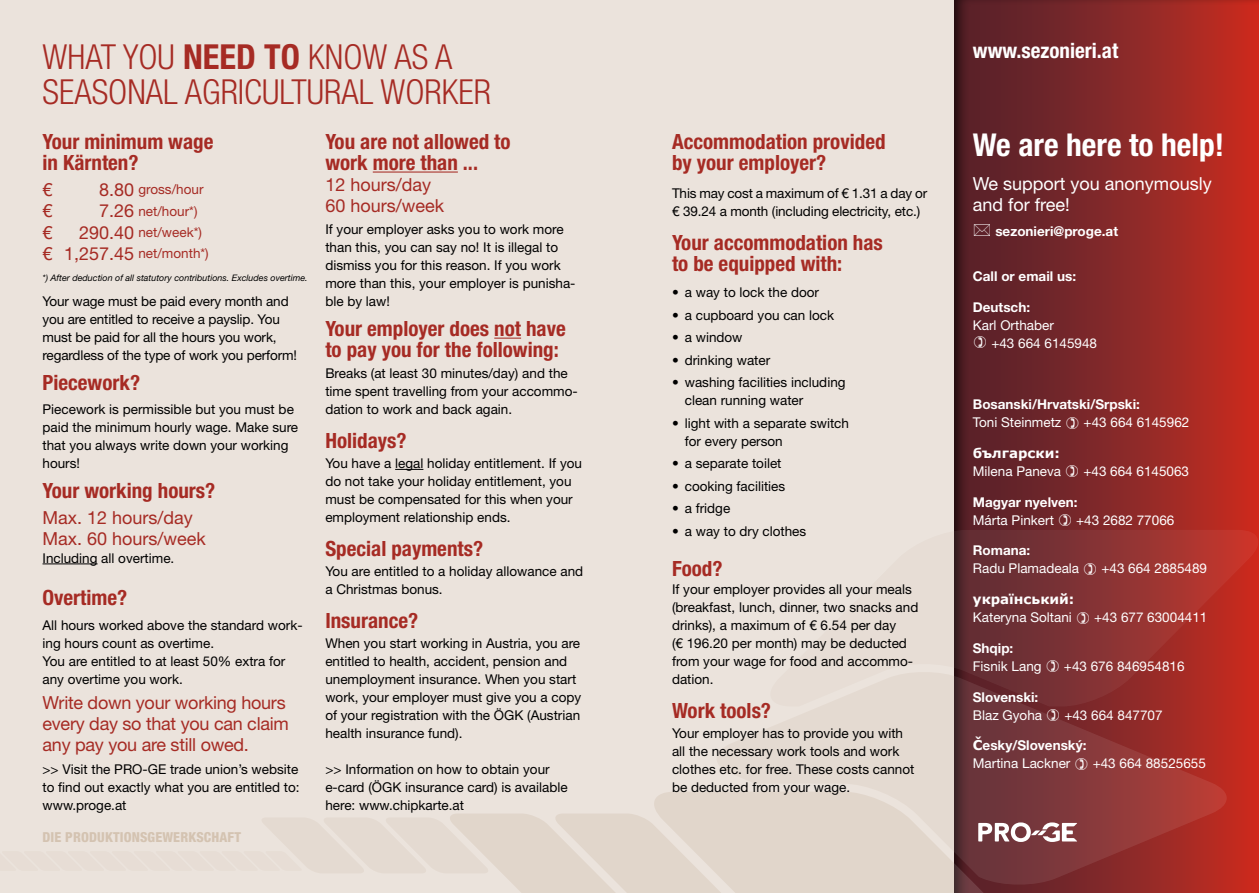
<style>
.page{position:relative;width:1259px;height:893px;background:#ebe3dc}
.page>*{position:absolute;margin:0;border:0;box-sizing:border-box;transform-origin:0 0}
.t1{font:300 condensed 34.5px/34.5px "Helvetica Neue LT Std";color:#a62b24}
.t2{font:700 condensed 31.5px "Helvetica Neue LT Std";color:#fff}
.t3{font:700 condensed 21px/21px "Helvetica Neue LT Std";color:#a62b24}
.t4{font:700 condensed 21px "Helvetica Neue LT Std";color:#fff}
.t5{font:18px/21px "Helvetica Neue LT Std";letter-spacing:-.015em;color:#a62b24}
.t6{font:18px/21px "Helvetica Neue LT Std";color:#fff}
.t7{font:800 condensed 13.8px "Helvetica Neue LT Std";letter-spacing:.01em;color:#d4c3b1}
.t8{font:13.5px/18px "Helvetica Neue LT Std";color:#000}
.t9{font:13.5px/18px "Helvetica Neue LT Std";color:#fff}
.t10{font:700 13.5px/18px "Helvetica Neue LT Std";color:#fff}
.t11{font:13.5px/21.3px "Helvetica Neue LT Std";color:#a62b24}
.t12{font:700 13.5px "Verdana";color:#fff}
.t13{font:italic 9px "Helvetica Neue LT Std";color:#000}
.s1{font-weight:700}
.s2{font-size:18px}
.s3{font-family:"Verdana"}
.s4{font-weight:400}
</style>
<div class="page">
<svg style="left:262px;top:814px;width:390px;height:79px"></svg>
<svg style="left:652px;top:792px;width:301px;height:101px;fill:#e1d6cb"></svg>
<svg style="left:715px;top:673px;width:238px;height:213px;fill:#e4dad1"></svg>
<div style="left:953px;top:0;width:306px;height:893px;background:#000;opacity:.75"></div>
<svg style="left:955px;top:530px;width:304px;height:176px;background:#8e302e"></svg>
<svg style="left:955px;top:670px;width:273px;height:216px;background:#8e3130"></svg>
<svg style="left:955px;top:792px;width:158px;height:101px;background:#7c3f43"></svg>
<hr style="left:43px;top:564px;width:55px;height:1px;background:#000">
<hr style="left:373px;top:172px;width:85px;height:1px;background:#a62b24">
<svg style="left:494px;top:338px;width:27px;height:1px"></svg>
<svg style="left:395px;top:469px;width:28px;height:1px"></svg>
<svg style="left:1066px;top:416px;width:12px;height:13px"></svg>
<svg style="left:1066px;top:465px;width:12px;height:12px"></svg>
<svg style="left:1059px;top:514px;width:12px;height:12px"></svg>
<svg style="left:1084px;top:563px;width:12px;height:12px"></svg>
<svg style="left:1077px;top:611px;width:12px;height:13px"></svg>
<svg style="left:1046px;top:660px;width:12px;height:12px"></svg>
<svg style="left:1047px;top:709px;width:12px;height:12px"></svg>
<svg style="left:1075px;top:758px;width:12px;height:12px"></svg>
<svg style="left:974px;top:224px;width:16px;height:12px"></svg>
<svg style="left:974px;top:336px;width:12px;height:12px"></svg>
<h1 class="t1" style="left:43px;top:40px;width:450px">WHAT YOU <span class="s1">NEED TO</span> KNOW AS A<br>SEASONAL AGRICULTURAL WORKER</h1>
<h3 class="t3" style="left:43px;top:131px;width:172px">Your minimum wage in Kärnten?</h3>
<h3 class="t5" style="left:43px;top:179px;width:12px">€</h3>
<p class="t11" style="left:99px;top:179px;width:106px"><span class="s2">8.80</span> gross/hour</p>
<h3 class="t5" style="left:43px;top:200px;width:12px">€</h3>
<p class="t11" style="left:99px;top:200px;width:100px"><span class="s2">7.26</span> net/hour*)</p>
<h3 class="t5" style="left:43px;top:221px;width:12px">€</h3>
<p class="t11" style="left:43px;top:221px;width:168px;text-indent:37px"><span class="s2">290.40</span> net/week*) <span class="s2">€ 1,257.45</span> net/month*)</p>
<p class="t13" style="left:43px;top:272px;width:267px">*) After deduction of all statutory contributions. Excludes overtime.</p>
<p class="t8" style="left:43px;top:292px;width:256px">Your wage must be paid every month and you are entitled to receive a payslip. You must be paid for all the hours you work, regardless of the type of work you perform!</p>
<h3 class="t3" style="left:43px;top:372px;width:99px">Piecework?</h3>
<p class="t8" style="left:43px;top:400px;width:257px">Piecework is permissible but you must be paid the minimum hourly wage. Make sure that you always write down your working hours!</p>
<h3 class="t3" style="left:43px;top:480px;width:174px">Your working hours?</h3>
<h3 class="t5" style="left:43px;top:506px;width:165px">Max. 12 hours/day<br>Max. 60 hours/week</h3>
<p class="t8" style="left:43px;top:549px;width:133px">Including all overtime.</p>
<h3 class="t3" style="left:43px;top:587px;width:86px">Overtime?</h3>
<p class="t8" style="left:43px;top:616px;width:262px">All hours worked above the standard work&shy;ing hours count as overtime.<br>You are entitled to at least 50% extra for any overtime you work.</p>
<h3 class="t5" style="left:43px;top:692px;width:248px">Write down your working hours every day so that you can claim any pay you are still owed.</h3>
<p class="t8" style="left:43px;top:760px;width:259px;text-align:justify">&gt;&gt; Visit the PRO-GE trade union’s website to find out exactly what you are entitled to: www.proge.at</p>
<p class="t7" style="left:43px;top:828px;width:200px">DIE PRODUKTIONSGEWERKSCHAFT</p>
<h3 class="t3" style="left:325px;top:131px;width:187px">You are not allowed to work more than ...</h3>
<h3 class="t5" style="left:325px;top:174px;width:120px">12 hours/day<br>60 hours/week</h3>
<p class="t8" style="left:325px;top:220px;width:252px">If your employer asks you to work more than this, you can say no! It is illegal to dismiss you for this reason. If you work more than this, your employer is punisha&shy;ble by law!</p>
<h3 class="t3" style="left:325px;top:318px;width:242px">Your employer does not have to pay you for the following:</h3>
<p class="t8" style="left:325px;top:364px;width:254px">Breaks (at least 30 minutes/day) and the time spent travelling from your accommo&shy;dation to work and back again.</p>
<h3 class="t3" style="left:325px;top:430px;width:83px">Holidays?</h3>
<p class="t8" style="left:325px;top:454px;width:258px">You have a legal holiday entitlement. If you do not take your holiday entitlement, you must be compensated for this when your employment relationship ends.</p>
<h3 class="t3" style="left:325px;top:538px;width:159px">Special payments?</h3>
<p class="t8" style="left:325px;top:562px;width:259px">You are entitled to a holiday allowance and a Christmas bonus.</p>
<h3 class="t3" style="left:325px;top:610px;width:94px">Insurance?</h3>
<p class="t8" style="left:325px;top:634px;width:257px">When you start working in Austria, you are entitled to health, accident, pension and unemployment insurance. When you start work, your employer must give you a copy of your registration with the ÖGK (Austrian health insurance fund).</p>
<p class="t8" style="left:325px;top:760px;width:244px">&gt;&gt; Information on how to obtain your e-card (ÖGK insurance card) is available here: www.chipkarte.at</p>
<h3 class="t3" style="left:672px;top:131px;width:215px">Accommodation provided by your employer?</h3>
<p class="t8" style="left:672px;top:184px;width:257px">This may cost a maximum of € 1.31 a day or € 39.24 a month (including electricity, etc.)</p>
<h3 class="t3" style="left:672px;top:232px;width:212px">Your accommodation has to be equipped with:</h3>
<p class="t8" style="left:672px;top:283px;width:149px">• a way to lock the door</p>
<p class="t8" style="left:672px;top:306px;width:164px">• a cupboard you can lock</p>
<p class="t8" style="left:672px;top:328px;width:72px">• a window</p>
<p class="t8" style="left:672px;top:351px;width:100px">• drinking water</p>
<p class="t8" style="left:685px;top:373px;width:162px;text-indent:-13px">• washing facilities including clean running water</p>
<p class="t8" style="left:685px;top:414px;width:166px;text-indent:-13px">• light with a separate switch for every person</p>
<p class="t8" style="left:672px;top:454px;width:111px">• a separate toilet</p>
<p class="t8" style="left:672px;top:477px;width:115px">• cooking facilities</p>
<p class="t8" style="left:672px;top:499px;width:60px">• a fridge</p>
<p class="t8" style="left:672px;top:522px;width:136px">• a way to dry clothes</p>
<h3 class="t3" style="left:672px;top:558px;width:52px">Food?</h3>
<p class="t8" style="left:672px;top:580px;width:248px">If your employer provides all your meals (breakfast, lunch, dinner, two snacks and drinks), a maximum of € 6.54 per day<br>(€ 196.20 per month) may be deducted from your wage for food and accommo&shy;dation.</p>
<h3 class="t3" style="left:672px;top:700px;width:101px">Work tools?</h3>
<p class="t8" style="left:672px;top:724px;width:244px">Your employer has to provide you with all the necessary work tools and work clothes etc. for free. These costs cannot be deducted from your wage.</p>
<h3 class="t4" style="left:973px;top:37px;width:147px">www.sezonieri.at</h3>
<h2 class="t2" style="left:973px;top:126px;width:253px">We are here to help!</h2>
<h3 class="t6" style="left:973px;top:173px;width:240px">We support you anonymously and for free!</h3>
<p class="t10" style="left:995px;top:222px;width:124px">sezonieri@proge.at</p>
<p class="t10" style="left:973px;top:267px;width:105px">Call or email us:</p>
<p class="t10" style="left:973px;top:298px;width:59px">Deutsch:</p>
<p class="t9" style="left:991px;top:316px;width:107px;text-indent:-18px">Karl Orthaber<br>+43 664 6145948</p>
<p class="t10" style="left:973px;top:395px;width:169px">Bosanski/Hrvatski/Srpski:</p>
<p class="t9" style="left:973px;top:413px;width:90px">Toni Steinmetz</p>
<p class="t9" style="left:1083px;top:413px;width:107px">+43 664 6145962</p>
<p class="t12" style="left:973px;top:443px;width:88px">български:</p>
<p class="t9" style="left:973px;top:462px;width:90px">Milena Paneva</p>
<p class="t9" style="left:1083px;top:462px;width:107px">+43 664 6145063</p>
<p class="t10" style="left:973px;top:492px;width:106px">Magyar nyelven:</p>
<p class="t9" style="left:973px;top:511px;width:83px">Márta Pinkert</p>
<p class="t9" style="left:1076px;top:511px;width:100px">+43 2682 77066</p>
<p class="t10" style="left:973px;top:541px;width:59px">Romana:</p>
<p class="t9" style="left:973px;top:559px;width:108px">Radu Plamadeala</p>
<p class="t9" style="left:1101px;top:559px;width:107px">+43 664 2885489</p>
<p class="t12" style="left:973px;top:590px;width:103px">український:</p>
<p class="t9" style="left:973px;top:608px;width:101px">Kateryna Soltani</p>
<p class="t9" style="left:1094px;top:608px;width:115px">+43 677 63004411</p>
<p class="t10" style="left:973px;top:639px;width:42px">Shqip:</p>
<p class="t9" style="left:973px;top:657px;width:70px">Fisnik Lang</p>
<p class="t9" style="left:1064px;top:657px;width:122px">+43 676 846954816</p>
<p class="t10" style="left:973px;top:687px;width:67px">Slovenski:</p>
<p class="t9" style="left:973px;top:706px;width:71px">Blaz Gyoha</p>
<p class="t9" style="left:1064px;top:706px;width:100px">+43 664 847707</p>
<p class="t10" style="left:973px;top:736px;width:115px"><span class="s3">Č</span>esky/Slovenský:<br><span class="s4">Martina Lackner</span></p>
<p class="t9" style="left:1092px;top:754px;width:115px">+43 664 88525655</p>
</div>
